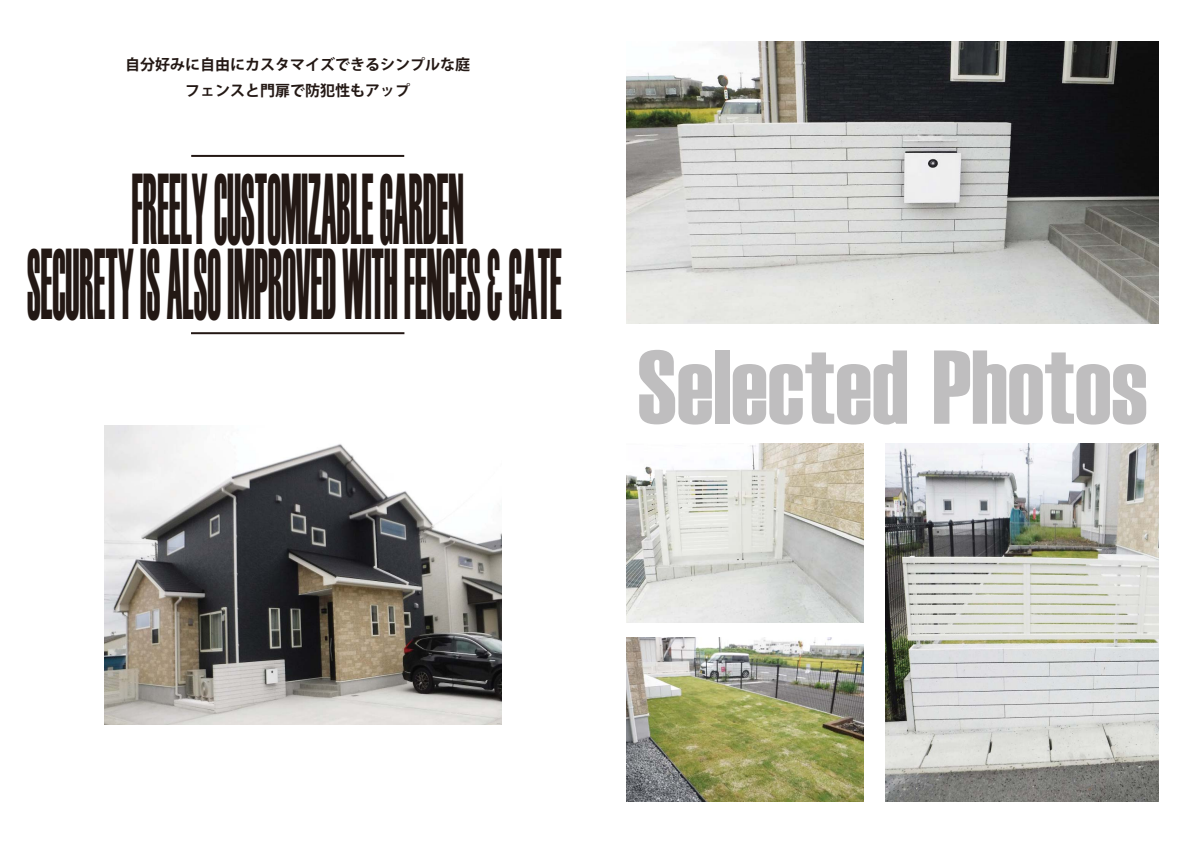
<style>
.page{position:relative;width:1191px;height:842px;background:#fff}
.page>*{position:absolute;margin:0;border:0;box-sizing:border-box;transform-origin:0 0}
.t1{font:104.6px "Haettenschweiler";color:#bfbebf}
.t2{font:100.1px/74.9px "Haettenschweiler";color:#231814;text-align:center;scale:.36 1}
.t3{font:15px/26.2px "Koz Go Pr 6 N Bold 90 msp RKSJ H";color:#231814;text-align:center}
</style>
<div class="page">
<img style="left:626px;top:637px;width:237px;height:164px">
<img style="left:626px;top:41px;width:532px;height:283px">
<img style="left:626px;top:443px;width:237px;height:179px">
<img style="left:886px;top:443px;width:272px;height:358px">
<hr style="left:191px;top:155px;width:213px;height:2px;background:#231814">
<hr style="left:191px;top:332px;width:213px;height:2px;background:#231814">
<img style="left:104px;top:425px;width:397px;height:300px">
<p class="t3" style="left:125px;top:53px;width:347px">自分好みに自由にカスタマイズできるシンプルな庭フェンスと門扉で防犯性もアップ</p>
<p class="t2" style="left:27px;top:169px;width:1487px">FREELY CUSTOMIZABLE GARDEN<br>SECURETY IS ALSO IMPROVED WITH FENCES &amp; GATE</p>
<p class="t1" style="left:637px;top:332px;width:511px">Selected Photos</p>
</div>
